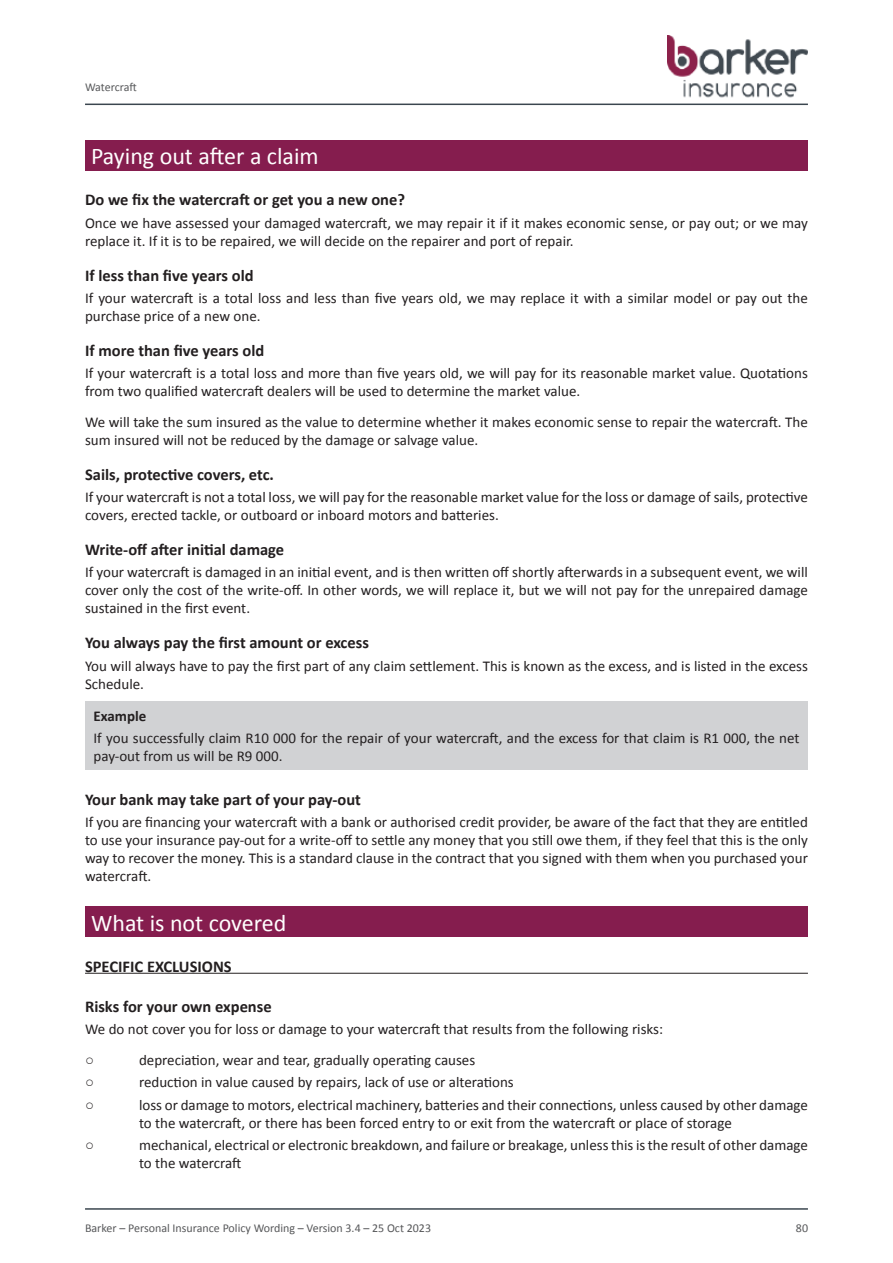
<style>
.page{position:relative;width:893px;height:1263px;background:#fff}
.page>*{position:absolute;margin:0;border:0;box-sizing:border-box;transform-origin:0 0}
.Header_WHITE__for_boxes__LEFT{font:24px "Calibri";color:#fff}
.Body_No_tabs_-_LEFT_BOLD_11pt{font:700 16.5px "Calibri";color:#231f20}
.INDEX_-_Undeline{font:700 16.5px "Calibri";color:#231f20}
.Body_No_tabs_-_JUSTIFIED{font:15px/18px "Calibri";color:#231f20}
.EXAMPLE_BOX_TEXT{font:15px/18px "Calibri";color:#231f20}
.Body_No_tabs_-_LEFT_BOLD{font:700 15px "Calibri";color:#231f20}
.t1{font:15px "Arial";color:#231f20}
.t2{font:12px "Calibri";color:#57585a}
</style>
<div class="page">
<hr style="left:85px;top:1208px;width:723px;height:2px;background:#3b464f">
<hr style="left:85px;top:104px;width:723px;height:1px;background:#3b464f">
<img style="left:668px;top:36px;width:140px;height:62px">
<hr style="left:85px;top:973px;width:723px;height:1px;background:#231f20">
<div style="left:85px;top:140px;width:723px;height:30px;background:#851d4e"></div>
<div style="left:85px;top:701px;width:723px;height:69px;background:#d1d2d4"></div>
<div style="left:85px;top:907px;width:723px;height:30px;background:#851d4e"></div>
<p class="t2" style="left:85px;top:79px;width:53px">Watercraft</p>
<p class="Header_WHITE__for_boxes__LEFT" style="left:91px;top:141px;width:229px">Paying out after a claim</p>
<p class="Body_No_tabs_-_LEFT_BOLD_11pt" style="left:85px;top:190px;width:322px">Do we fix the watercraft or get you a new one?</p>
<p class="Body_No_tabs_-_JUSTIFIED" style="left:85px;top:213px;width:724px">Once we have assessed your damaged watercraft, we may repair it if it makes economic sense, or pay out; or we may replace it. If it is to be repaired, we will decide on the repairer and port of repair.</p>
<p class="Body_No_tabs_-_LEFT_BOLD_11pt" style="left:85px;top:265px;width:170px">If less than five years old</p>
<p class="Body_No_tabs_-_JUSTIFIED" style="left:85px;top:288px;width:724px">If your watercraft is a total loss and less than five years old, we may replace it with a similar model or pay out the purchase price of a new one.</p>
<p class="Body_No_tabs_-_LEFT_BOLD_11pt" style="left:85px;top:340px;width:181px">If more than five years old</p>
<p class="Body_No_tabs_-_JUSTIFIED" style="left:85px;top:363px;width:724px">If your watercraft is a total loss and more than five years old, we will pay for its reasonable market value. Quotations from two qualified watercraft dealers will be used to determine the market value.</p>
<p class="Body_No_tabs_-_JUSTIFIED" style="left:85px;top:412px;width:724px">We will take the sum insured as the value to determine whether it makes economic sense to repair the watercraft. The sum insured will not be reduced by the damage or salvage value.</p>
<p class="Body_No_tabs_-_LEFT_BOLD_11pt" style="left:85px;top:464px;width:190px">Sails, protective covers, etc.</p>
<p class="Body_No_tabs_-_JUSTIFIED" style="left:85px;top:487px;width:724px">If your watercraft is not a total loss, we will pay for the reasonable market value for the loss or damage of sails, protective covers, erected tackle, or outboard or inboard motors and batteries.</p>
<p class="Body_No_tabs_-_LEFT_BOLD_11pt" style="left:85px;top:539px;width:201px">Write-off after initial damage</p>
<p class="Body_No_tabs_-_JUSTIFIED" style="left:85px;top:563px;width:724px;text-align:justify">If your watercraft is damaged in an initial event, and is then written off shortly afterwards in a subsequent event, we will cover only the cost of the write-off. In other words, we will replace it, but we will not pay for the unrepaired damage sustained in the first event.</p>
<p class="Body_No_tabs_-_LEFT_BOLD_11pt" style="left:85px;top:633px;width:285px">You always pay the first amount or excess</p>
<p class="Body_No_tabs_-_JUSTIFIED" style="left:85px;top:656px;width:724px">You will always have to pay the first part of any claim settlement. This is known as the excess, and is listed in the excess<br>Schedule.</p>
<p class="Body_No_tabs_-_LEFT_BOLD" style="left:94px;top:707px;width:54px">Example</p>
<p class="EXAMPLE_BOX_TEXT" style="left:94px;top:729px;width:707px">If you successfully claim R10 000 for the repair of your watercraft, and the excess for that claim is R1 000, the net pay-out from us will be R9 000.</p>
<p class="Body_No_tabs_-_LEFT_BOLD_11pt" style="left:85px;top:789px;width:277px">Your bank may take part of your pay-out</p>
<p class="Body_No_tabs_-_JUSTIFIED" style="left:85px;top:812px;width:724px;text-align:justify">If you are financing your watercraft with a bank or authorised credit provider, be aware of the fact that they are entitled to use your insurance pay-out for a write-off to settle any money that you still owe them, if they feel that this is the only way to recover the money. This is a standard clause in the contract that you signed with them when you purchased your watercraft.</p>
<p class="Header_WHITE__for_boxes__LEFT" style="left:91px;top:908px;width:197px">What is not covered</p>
<p class="INDEX_-_Undeline" style="left:85px;top:956px;width:148px">SPECIFIC EXCLUSIONS</p>
<p class="Body_No_tabs_-_LEFT_BOLD_11pt" style="left:85px;top:996px;width:188px">Risks for your own expense</p>
<p class="Body_No_tabs_-_JUSTIFIED" style="left:85px;top:1019px;width:580px">We do not cover you for loss or damage to your watercraft that results from the following risks:</p>
<p class="t1" style="left:85px;top:1050px;width:11px">○</p>
<p class="Body_No_tabs_-_JUSTIFIED" style="left:139px;top:1050px;width:338px">depreciation, wear and tear, gradually operating causes</p>
<p class="t1" style="left:85px;top:1072px;width:11px">○</p>
<p class="Body_No_tabs_-_JUSTIFIED" style="left:139px;top:1073px;width:376px">reduction in value caused by repairs, lack of use or alterations</p>
<p class="t1" style="left:85px;top:1094px;width:11px">○</p>
<p class="Body_No_tabs_-_JUSTIFIED" style="left:139px;top:1095px;width:670px">loss or damage to motors, electrical machinery, batteries and their connections, unless caused by other damage to the watercraft, or there has been forced entry to or exit from the watercraft or place of storage</p>
<p class="t1" style="left:85px;top:1135px;width:11px">○</p>
<p class="Body_No_tabs_-_JUSTIFIED" style="left:139px;top:1135px;width:670px">mechanical, electrical or electronic breakdown, and failure or breakage, unless this is the result of other damage to the watercraft</p>
<p class="t2" style="left:85px;top:1220px;width:348px">Barker – Personal Insurance Policy Wording – Version 3.4 – 25 Oct 2023</p>
<p class="t2" style="left:796px;top:1221px;width:14px">80</p>
</div>
